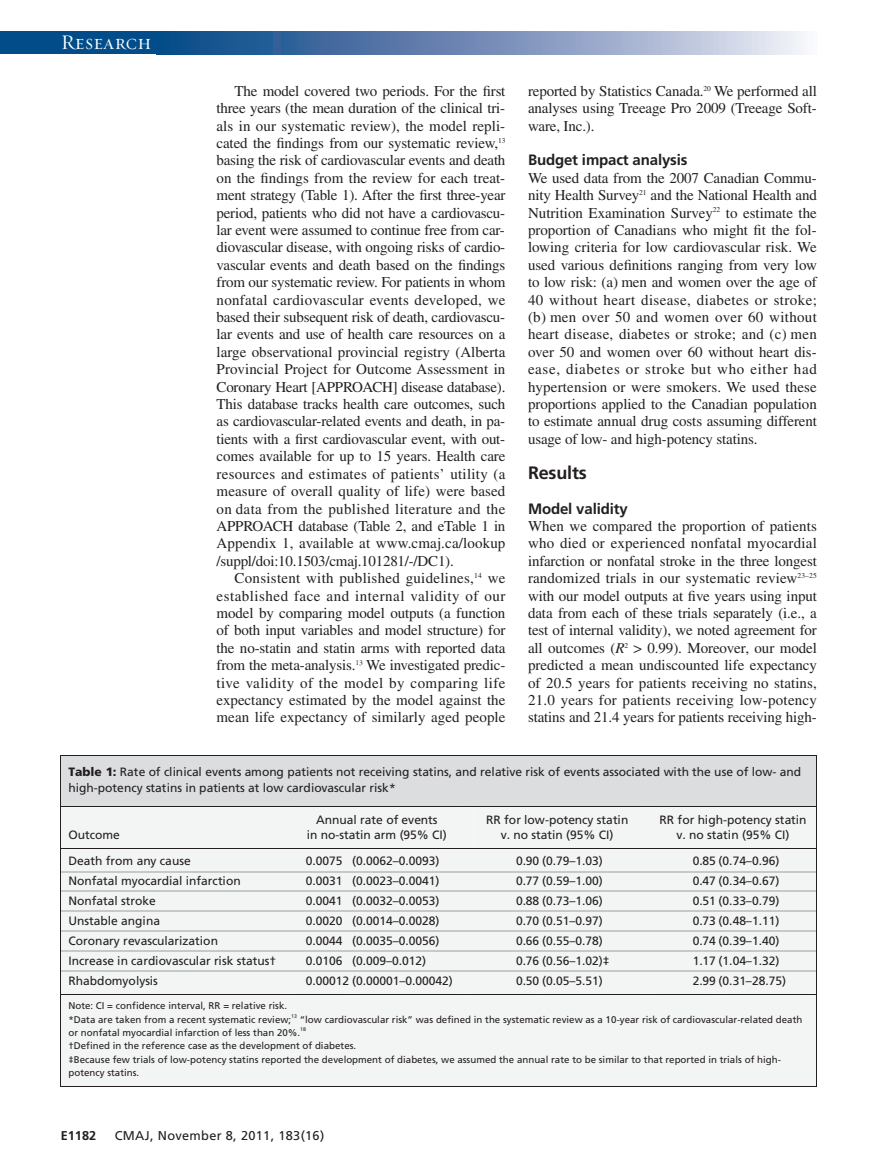
<style>
.page{position:relative;width:878px;height:1175px;background:#fff}
.page>*{position:absolute;margin:0;border:0;box-sizing:border-box;transform-origin:0 0}
.t1{font:21px "Requiem Display HTF Small Caps";letter-spacing:.005em;color:#fff}
.t2{font:700 18px "Frutiger LT Std";letter-spacing:-.01em;color:#231f20}
.t3{font:15px/17.4px "Times LT Std";letter-spacing:-.01em;color:#231f20;text-align:justify}
.t4{font:700 15px "Frutiger LT Std";letter-spacing:-.01em;color:#231f20}
.t5{font:12.75px "Frutiger LT Std";letter-spacing:.025em;color:#231f20}
.t6{font:700 12.75px "Frutiger LT Std";color:#231f20}
.t7{font:12px/14.4px "Frutiger";color:#231f20;text-align:center}
.t8{font:9.75px/13.4px "Frutiger";color:#231f20}
.t9{font:5.25px "Frutiger";color:#231f20}
.s1{font-style:italic}
.s2{font-weight:900}
</style>
<div class="page">
<div style="left:0;top:32px;width:164px;height:22px;background:#014c89"></div>
<svg style="left:164px;top:32px;width:640px;height:22px;background:#7692ba"></svg>
<div style="left:68px;top:994px;width:740px;height:20px;background:#f3f4f4"></div>
<div style="left:68px;top:1014px;width:740px;height:13px;background:#f3f4f4"></div>
<div style="left:68px;top:1027px;width:740px;height:13px;background:#f3f4f4"></div>
<div style="left:68px;top:1040px;width:740px;height:13px;background:#f3f4f4"></div>
<div style="left:68px;top:1053px;width:740px;height:14px;background:#f3f4f4"></div>
<div style="left:68px;top:1067px;width:740px;height:19px;background:#f3f4f4"></div>
<svg style="left:60px;top:755px;width:757px;height:239px"></svg>
<hr style="left:60px;top:994px;width:1px;height:92px;background:#231f20">
<hr style="left:61px;top:1086px;width:755px;height:1px;background:#231f20">
<hr style="left:816px;top:994px;width:1px;height:92px;background:#231f20">
<h1 class="t1" style="left:61px;top:30px;width:92px">Research</h1>
<p class="t3" style="left:216px;top:84px;width:290px;text-indent:18px">The model covered two periods. For the first three years (the mean duration of the clinical tri&shy;als in our systematic review), the model repli&shy;cated the findings from our systematic review,<sup>13 </sup>basing the risk of cardiovascular events and death on the findings from the review for each treat&shy;ment strategy (Table 1). After the first three-year period, patients who did not have a cardiovascu&shy;lar event were assumed to continue free from car&shy;diovascular disease, with ongoing risks of cardio&shy;vascular events and death based on the findings from our systematic review. For patients in whom nonfatal cardiovascular events developed, we based their subsequent risk of death, cardiovascu&shy;lar events and use of health care resources on a large observational provincial registry (Alberta Provincial Project for Outcome Assessment in Coronary Heart [APPROACH] disease database).<br>This database tracks health care outcomes, such as cardiovascular-related events and death, in pa&shy;tients with a first cardiovascular event, with out&shy;comes available for up to 15 years. Health care resources and estimates of patients’ utility (a measure of overall quality of life) were based on data from the published literature and the APPROACH database (Table 2, and eTable 1 in Appendix 1, available at www.cmaj.ca/lookup /suppl/doi:10.1503/cmaj.101281/-/DC1).</p>
<p class="t3" style="left:216px;top:571px;width:290px;text-indent:18px">Consistent with published guidelines,<sup>14</sup> we established face and internal validity of our model by comparing model outputs (a function of both input variables and model structure) for the no-statin and statin arms with reported data from the meta-analysis.<sup>13</sup> We investigated predic&shy;tive validity of the model by comparing life expectancy estimated by the model against the mean life expectancy of similarly aged people</p>
<p class="t3" style="left:528px;top:84px;width:290px">reported by Statistics Canada.<sup>20</sup> We performed all analyses using Treeage Pro 2009 (Treeage Soft&shy;ware, Inc.).</p>
<p class="t4" style="left:528px;top:154px;width:161px">Budget impact analysis</p>
<p class="t3" style="left:528px;top:171px;width:290px">We used data from the 2007 Canadian Commu&shy;nity Health Survey<sup>21</sup> and the National Health and Nutrition Examination Survey<sup>22</sup> to estimate the proportion of Canadians who might fit the fol&shy;lowing criteria for low cardiovascular risk. We used various definitions ranging from very low to low risk: (a) men and women over the age of 40 without heart disease, diabetes or stroke; (b) men over 50 and women over 60 without heart disease, diabetes or stroke; and (c) men over 50 and women over 60 without heart dis&shy;ease, diabetes or stroke but who either had hypertension or were smokers. We used these proportions applied to the Canadian population to estimate annual drug costs assuming different usage of low- and high-potency statins.</p>
<p class="t2" style="left:528px;top:465px;width:60px">Results</p>
<p class="t4" style="left:528px;top:502px;width:101px">Model validity</p>
<p class="t3" style="left:528px;top:519px;width:290px">When we compared the proportion of patients who died or experienced nonfatal myocardial infarction or nonfatal stroke in the three longest randomized trials in our systematic review<sup>23–25 </sup>with our model outputs at five years using input data from each of these trials separately (i.e., a test of internal validity), we noted agreement for all outcomes (<span class="s1">R</span><sup>2</sup> &gt; 0.99). Moreover, our model predicted a mean undiscounted life expectancy of 20.5 years for patients receiving no statins, 21.0 years for patients receiving low-potency statins and 21.4 years for patients receiving high-</p>
<p class="t7" style="left:68px;top:764px;width:734px;line-height:16.2px;text-align:left"><span class="s2">Table 1:</span> Rate of clinical events among patients not receiving statins, and relative risk of events associated with the use of low- and high-potency statins in patients at low cardiovascular risk*</p>
<p class="t7" style="left:68px;top:828px;width:53px">Outcome</p>
<p class="t7" style="left:307px;top:814px;width:142px">Annual rate of events<br>in no-statin arm (95% CI)</p>
<p class="t7" style="left:486px;top:814px;width:144px">RR for low-potency statin v. no statin (95% CI)</p>
<p class="t7" style="left:659px;top:814px;width:148px">RR for high-potency statin v. no statin (95% CI)</p>
<p class="t7" style="left:68px;top:855px;width:124px">Death from any cause</p>
<p class="t7" style="left:306px;top:855px;width:135px">0.0075 (0.0062–0.0093)</p>
<p class="t7" style="left:516px;top:855px;width:88px">0.90 (0.79–1.03)</p>
<p class="t7" style="left:692px;top:855px;width:88px">0.85 (0.74–0.96)</p>
<p class="t7" style="left:68px;top:874px;width:174px">Nonfatal myocardial infarction</p>
<p class="t7" style="left:306px;top:874px;width:135px">0.0031 (0.0023–0.0041)</p>
<p class="t7" style="left:516px;top:874px;width:88px">0.77 (0.59–1.00)</p>
<p class="t7" style="left:692px;top:874px;width:88px">0.47 (0.34–0.67)</p>
<p class="t7" style="left:68px;top:894px;width:89px">Nonfatal stroke</p>
<p class="t7" style="left:306px;top:894px;width:135px">0.0041 (0.0032–0.0053)</p>
<p class="t7" style="left:516px;top:894px;width:88px">0.88 (0.73–1.06)</p>
<p class="t7" style="left:692px;top:894px;width:88px">0.51 (0.33–0.79)</p>
<p class="t7" style="left:68px;top:914px;width:93px">Unstable angina</p>
<p class="t7" style="left:306px;top:914px;width:135px">0.0020 (0.0014–0.0028)</p>
<p class="t7" style="left:516px;top:914px;width:88px">0.70 (0.51–0.97)</p>
<p class="t7" style="left:692px;top:914px;width:88px">0.73 (0.48–1.11)</p>
<p class="t7" style="left:68px;top:934px;width:151px">Coronary revascularization</p>
<p class="t7" style="left:306px;top:934px;width:135px">0.0044 (0.0035–0.0056)</p>
<p class="t7" style="left:516px;top:934px;width:88px">0.66 (0.55–0.78)</p>
<p class="t7" style="left:692px;top:934px;width:88px">0.74 (0.39–1.40)</p>
<p class="t7" style="left:68px;top:954px;width:209px">Increase in cardiovascular risk status†</p>
<p class="t7" style="left:306px;top:954px;width:122px">0.0106 (0.009–0.012)</p>
<p class="t7" style="left:516px;top:954px;width:95px">0.76 (0.56–1.02)‡</p>
<p class="t7" style="left:692px;top:954px;width:88px">1.17 (1.04–1.32)</p>
<p class="t7" style="left:68px;top:974px;width:91px">Rhabdomyolysis</p>
<p class="t7" style="left:306px;top:974px;width:148px">0.00012 (0.00001–0.00042)</p>
<p class="t7" style="left:516px;top:974px;width:88px">0.50 (0.05–5.51)</p>
<p class="t7" style="left:692px;top:974px;width:95px">2.99 (0.31–28.75)</p>
<p class="t8" style="left:68px;top:1000px;width:224px">Note: CI = confidence interval, RR = relative risk. *Data are taken from a recent systematic review;</p>
<p class="t9" style="left:291px;top:1013px;width:7px">13</p>
<p class="t8" style="left:68px;top:1013px;width:735px;text-indent:231px">“low cardiovascular risk” was defined in the systematic review as a 10-year risk of cardiovascular-related death or nonfatal myocardial infarction of less than 20%.</p>
<p class="t9" style="left:300px;top:1026px;width:7px">18</p>
<p class="t8" style="left:68px;top:1039px;width:714px">†Defined in the reference case as the development of diabetes.<br>‡Because few trials of low-potency statins reported the development of diabetes, we assumed the annual rate to be similar to that reported in trials of high&shy;potency statins.</p>
<p class="t6" style="left:61px;top:1130px;width:37px">E1182</p>
<p class="t5" style="left:115px;top:1130px;width:211px">CMAJ, November 8, 2011, 183(16)</p>
</div>
